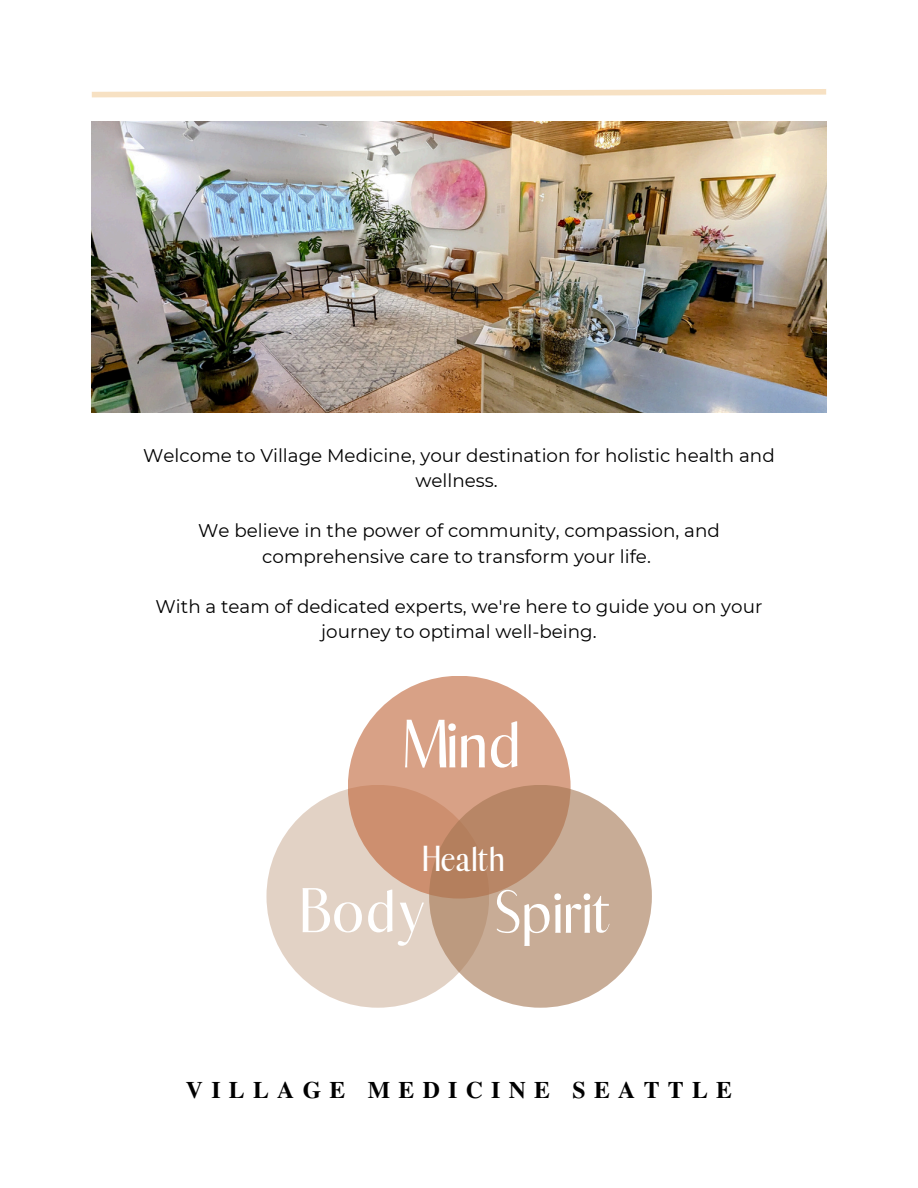
<style>
.page{position:relative;width:918px;height:1188px;background:#fff}
.page>*{position:absolute;margin:0;border:0;box-sizing:border-box;transform-origin:0 0}
.t1{font:65.55px "Abiah";color:#fff}
.t2{font:58.65px "Abiah";color:#fff}
.t3{font:34.8px "Abiah";color:#fff}
.t4{font:700 23.7px "Te X Gyre Termes";letter-spacing:.35em;color:#000}
.t5{font:18.3px/25.2px "Montserrat";color:#000;text-align:center}
.s1{font-size:60.6px}
</style>
<div class="page">
<svg style="left:91px;top:89px;width:736px;height:9px"></svg>
<img style="left:92px;top:121px;width:734px;height:292px">
<div style="left:266px;top:785px;width:223px;height:223px;background:#e2d2c5;border-radius:50%"></div>
<div style="left:348px;top:676px;width:223px;height:223px;background:linear-gradient(to bottom,#dba58b,#cc8e6e);border-radius:50%"></div>
<svg style="left:429px;top:785px;width:223px;height:223px;background:#c29f86"></svg>
<p class="t5" style="left:143px;top:443px;width:633px">Welcome to Village Medicine, your destination for holistic health and wellness.</p>
<p class="t5" style="left:198px;top:518px;width:523px">We believe in the power of community, compassion, and comprehensive care to transform your life.</p>
<p class="t5" style="left:156px;top:594px;width:608px">With a team of dedicated experts, we're here to guide you on your journey to optimal well-being.</p>
<p class="t1" style="left:403px;top:705px;width:122px">Mind</p>
<h1 class="t3" style="left:422px;top:838px;width:84px">Health</h1>
<h2 class="t2" style="left:300px;top:877px;width:313px"><span class="s1">Body</span> Spirit</h2>
<p class="t4" style="left:186px;top:1071px;width:548px">VILLAGE MEDICINE SEATTLE</p>
</div>
